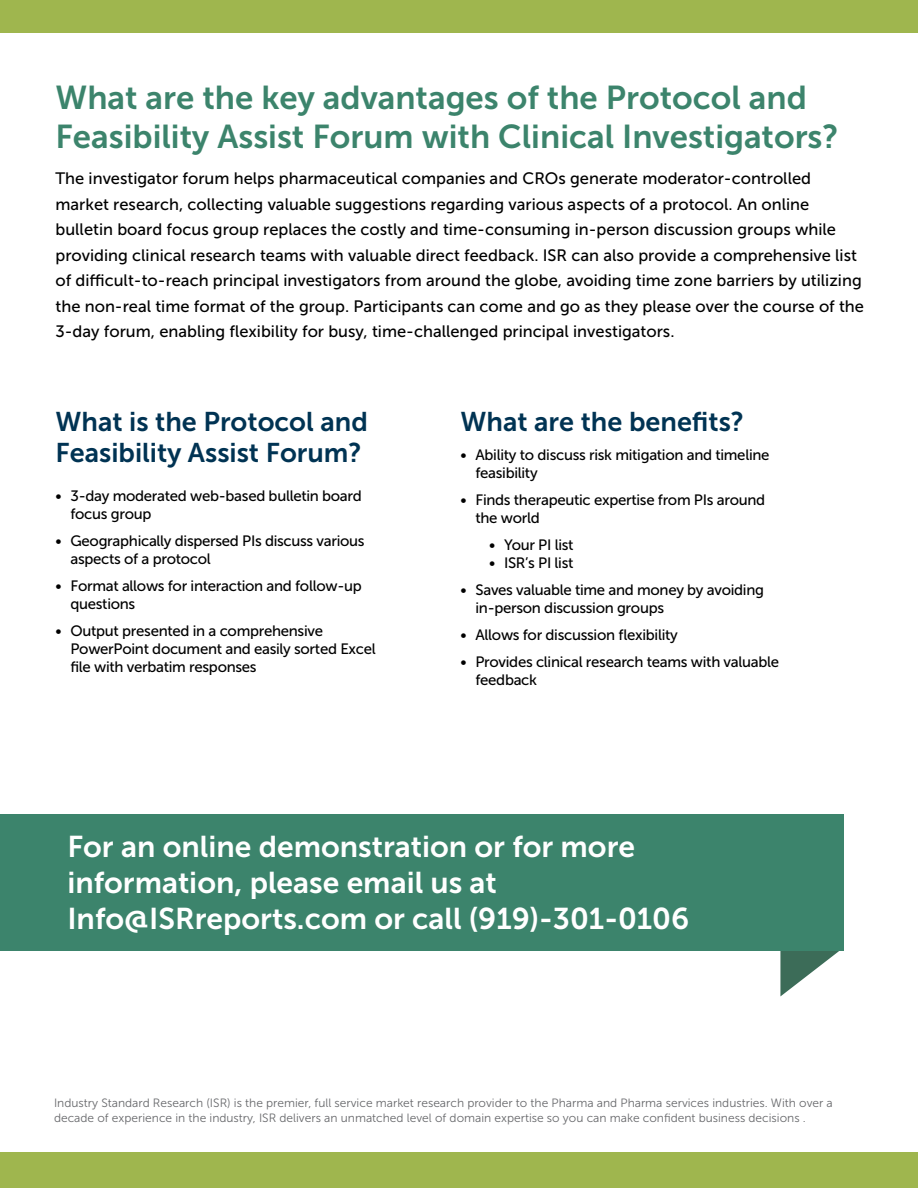
<style>
.page{position:relative;width:918px;height:1188px;background:#fff}
.page>*{position:absolute;margin:0;border:0;box-sizing:border-box;transform-origin:0 0}
.t1{font:33px/39.6px "Museo Sans 700";color:#3c846c}
.t2{font:30px/36px "Museo Sans 700";color:#fff}
.t3{font:27px/31.5px "Museo Sans 700";color:#003353}
.t4{font:16.5px/25.5px "Museo Sans 500";color:#000}
.t5{font:15px/18px "Museo Sans 500";letter-spacing:-.02em;color:#000}
.t6{font:12px/15px "Museo Sans 300";color:#67686b}
</style>
<div class="page">
<div style="left:0;top:1153px;width:918px;height:35px;background:#9fb64e"></div>
<div style="left:0;top:0;width:918px;height:33px;background:#9fb64e"></div>
<svg style="left:780px;top:951px;width:59px;height:45px"></svg>
<div style="left:0;top:815px;width:843px;height:136px;background:#3c846c"></div>
<h1 class="t1" style="left:56px;top:78px;width:785px">What are the key advantages of the Protocol and<br>Feasibility Assist Forum with Clinical I nvestigators?</h1>
<p class="t4" style="left:56px;top:166px;width:810px">The investigator forum helps pharmaceutical companies and CROs generate moderator-controlled market research, collecting valuable suggestions regarding various aspects of a protocol. An online bulletin board focus group replaces the costly and time-consuming in-person discussion groups while providing clinical research teams with valuable direct feedback. ISR can also provide a comprehensive list of difficult-to-reach principal investigators from around the globe, avoiding time zone barriers by utilizing the non-real time format of the group. Participants can come and go as they please over the course of the 3-day forum, enabling flexibility for busy, time-challenged principal investigators.</p>
<h3 class="t3" style="left:56px;top:406px;width:314px">What is the Protocol and<br>Feasibility Assist Forum?</h3>
<h3 class="t3" style="left:460px;top:406px;width:285px">What are the benefits?</h3>
<p class="t5" style="left:70px;top:487px;width:293px;text-indent:-15px">• 3-day moderated web-based bulletin board focus group</p>
<p class="t5" style="left:70px;top:532px;width:296px;text-indent:-15px">• Geographically dispersed PIs discuss various aspects of a protocol</p>
<p class="t5" style="left:70px;top:577px;width:293px;text-indent:-15px">• Format allows for interaction and follow-up questions</p>
<p class="t5" style="left:70px;top:622px;width:307px;text-indent:-15px">• Output presented in a comprehensive<br>PowerPoint document and easily sorted Excel file with verbatim responses</p>
<p class="t5" style="left:476px;top:446px;width:296px;text-indent:-15px">• Ability to discuss risk mitigation and timeline feasibility</p>
<p class="t5" style="left:476px;top:491px;width:291px;text-indent:-15px">• Finds therapeutic expertise from PIs around the world</p>
<p class="t5" style="left:489px;top:536px;width:86px">• Your PI list</p>
<p class="t5" style="left:489px;top:554px;width:86px">• ISR’s PI list</p>
<p class="t5" style="left:476px;top:581px;width:290px;text-indent:-15px">• Saves valuable time and money by avoiding in-person discussion groups</p>
<p class="t5" style="left:460px;top:626px;width:219px">• Allows for discussion flexibility</p>
<p class="t5" style="left:476px;top:653px;width:305px;text-indent:-15px">• Provides clinical research teams with valuable feedback</p>
<h2 class="t2" style="left:67px;top:828px;width:623px">For an online demonstration or for more information, please email us at<br>I nfo@ISRreports.com or call (919)-301-0106</h2>
<p class="t6" style="left:54px;top:1095px;width:780px">Industry Standard Research (ISR) is the premier, full service market research provider to the Pharma and Pharma services industries. With over a decade of experience in the industry, ISR delivers an unmatched level of domain expertise so you can make confident business decisions .</p>
</div>
